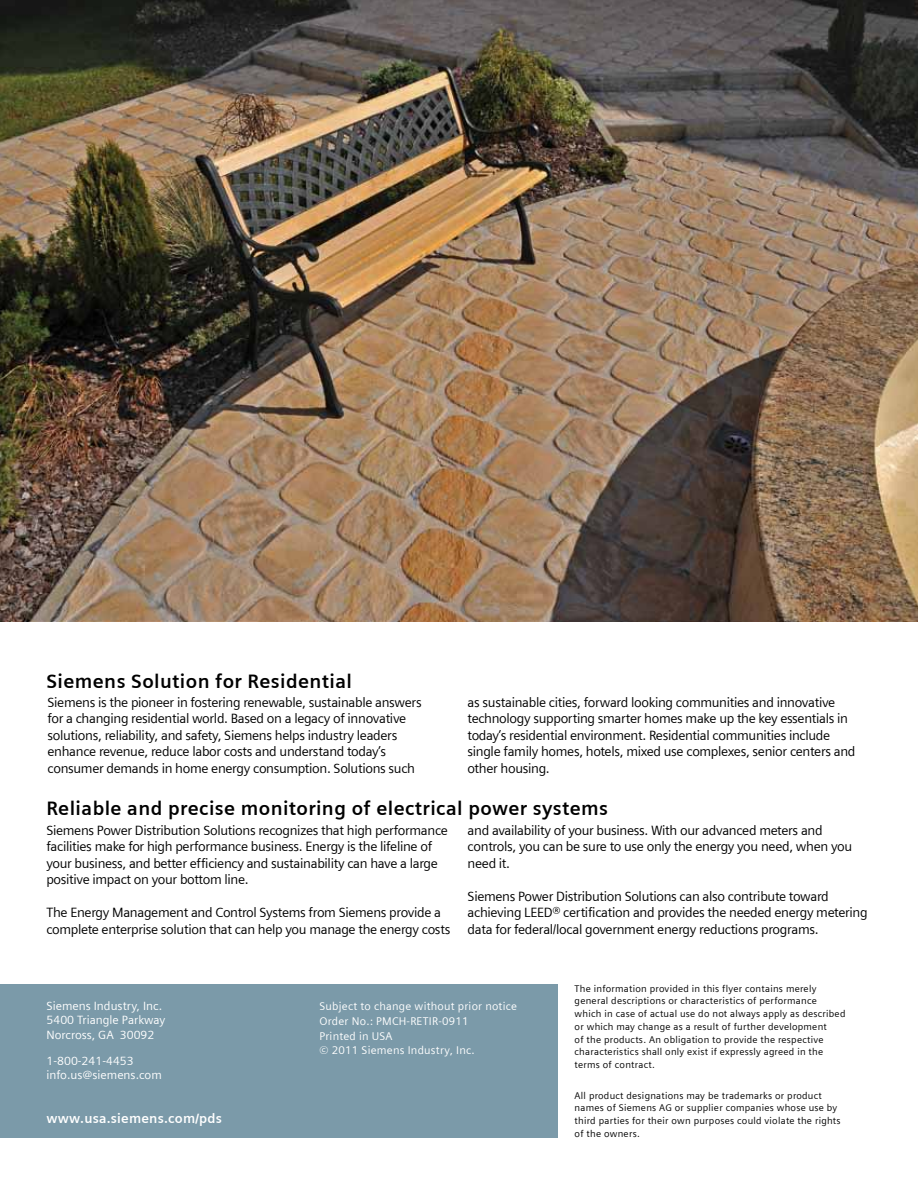
<style>
.page{position:relative;width:918px;height:1188px;background:#fff}
.page>*{position:absolute;margin:0;border:0;box-sizing:border-box;transform-origin:0 0}
.t1{font:700 19.5px "Siemens Sans";letter-spacing:.02em;color:#000}
.t2{font:13.5px/16.5px "Siemens Sans";letter-spacing:-.025em;color:#000}
.t3{font:700 13.5px "Siemens Sans";letter-spacing:.015em;color:#fff}
.t4{font:12px/14.4px "Siemens Sans";color:#fff}
.t5{font:11.25px/14.9px "Siemens Sans";letter-spacing:.02em;color:#fff}
.t6{font:9.75px/12.8px "Siemens Sans";letter-spacing:.025em;color:#000}
</style>
<div class="page">
<div style="left:0;top:984px;width:558px;height:153px;background:#7b9aa9"></div>
<img style="left:0;top:0;width:918px;height:622px">
<h1 class="t1" style="left:46px;top:670px;width:307px">Siemens Solution for Residential</h1>
<p class="t2" style="left:48px;top:694px;width:376px">Siemens is the pioneer in fostering renewable, sustainable answers for a changing residential world. Based on a legacy of innovative solutions, reliability, and safety, Siemens helps industry leaders enhance revenue, reduce labor costs and understand today’s consumer demands in home energy consumption. Solutions such</p>
<p class="t2" style="left:468px;top:694px;width:389px">as sustainable cities, forward looking communities and innovative technology supporting smarter homes make up the key essentials in today’s residential environment. Residential communities include single family homes, hotels, mixed use complexes, senior centers and other housing.</p>
<h1 class="t1" style="left:46px;top:797px;width:563px">Reliable and precise monitoring of electrical power systems</h1>
<p class="t2" style="left:46px;top:822px;width:403px">Siemens Power Distribution Solutions recognizes that high performance facilities make for high performance business. Energy is the lifeline of your business, and better efficiency and sustainability can have a large positive impact on your bottom line.</p>
<p class="t2" style="left:46px;top:905px;width:405px">The Energy Management and Control Systems from Siemens provide a complete enterprise solution that can help you manage the energy costs</p>
<p class="t2" style="left:468px;top:822px;width:386px">and availability of your business. With our advanced meters and controls, you can be sure to use only the energy you need, when you need it.</p>
<p class="t2" style="left:468px;top:888px;width:402px">Siemens Power Distribution Solutions can also contribute toward achieving LEED® certification and provides the needed energy metering data for federal/local government energy reductions programs.</p>
<p class="t4" style="left:47px;top:998px;width:120px">Siemens Industry, Inc.<br>5400 Triangle Parkway<br>Norcross, GA 30092</p>
<p class="t4" style="left:47px;top:1054px;width:117px">1-800-241-4453 info.us@siemens.com</p>
<p class="t3" style="left:47px;top:1111px;width:177px">www.usa.siemens.com/pds</p>
<p class="t5" style="left:320px;top:998px;width:199px">Subject to change without prior notice<br>Order No.: PMCH-RETIR-0911<br>Printed in USA<br>© 2011 Siemens Industry, Inc.</p>
<p class="t6" style="left:575px;top:982px;width:272px">The information provided in this flyer contains merely general descriptions or characteristics of performance which in case of actual use do not always apply as described or which may change as a result of further development<br>of the products. An obligation to provide the respective characteristics shall only exist if expressly agreed in the terms of contract.</p>
<p class="t6" style="left:575px;top:1089px;width:268px">All product designations may be trademarks or product names of Siemens AG or supplier companies whose use by third parties for their own purposes could violate the rights of the owners.</p>
</div>
